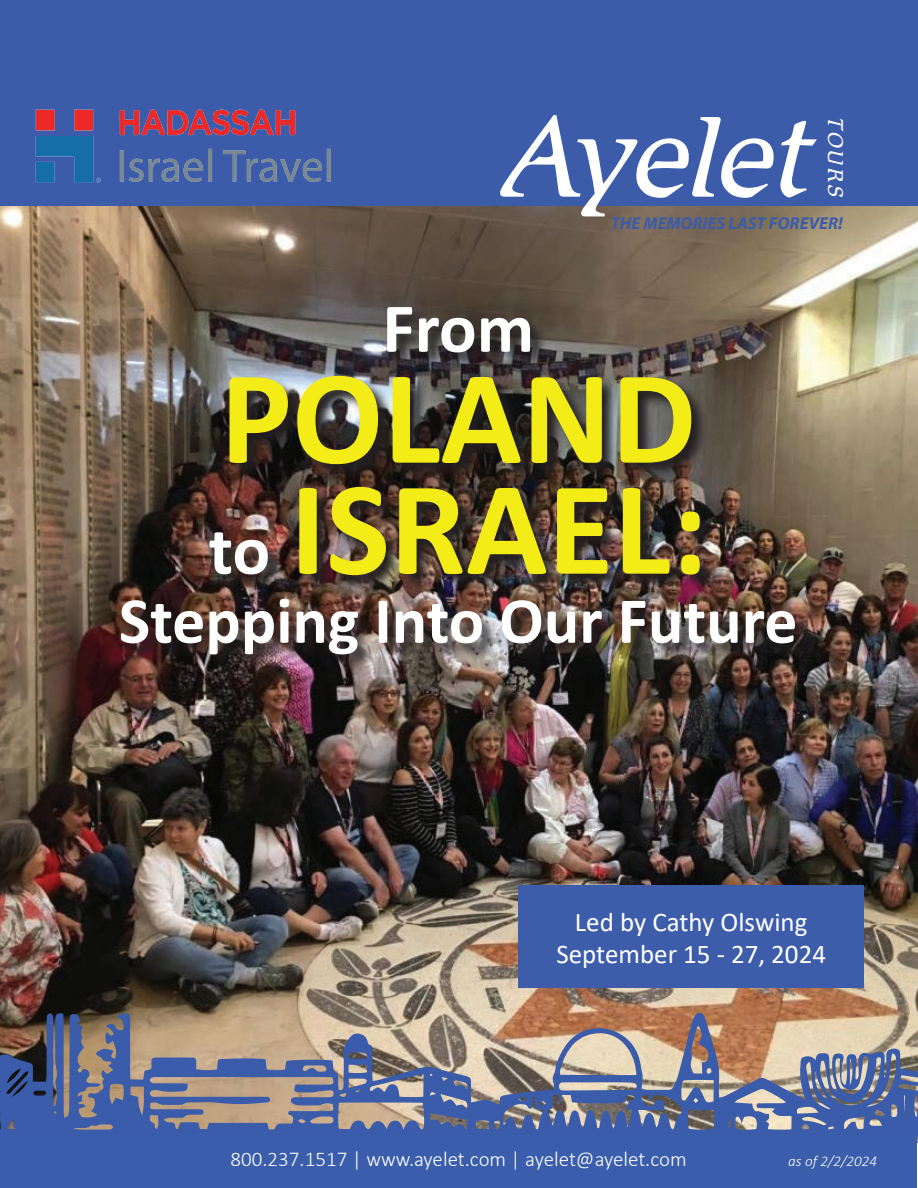
<style>
.page{position:relative;width:918px;height:1188px;background:#fff}
.page>*{position:absolute;margin:0;border:0;box-sizing:border-box;transform-origin:0 0}
.t1{font:700 135px/111px "Calibri";color:#f4ec17}
.t2{font:italic 300 111.75px "Romic Std";color:#fff}
.t3{font:700 70.5px "Calibri";color:#fff}
.t4{font:700 66px "Calibri";color:#fff}
.t5{font:27px/32.4px "Calibri";color:#fff;text-align:center}
.t6{font:300 21px "Calibri";color:#fff}
.t7{font:italic 300 20.7px "Romic Std";color:#fff}
.t8{font:italic 700 17.25px "Myriad Pro";color:#3c5caa}
.t9{font:italic 300 15px "Calibri";color:#fff}
.s1{font-size:70.5px;color:#fff}
</style>
<div class="page">
<img style="left:0;top:205px;width:918px;height:938px">
<div style="left:0;top:0;width:918px;height:205px;background:#3c5caa"></div>
<img style="left:120px;top:306px;width:693px;height:366px">
<div style="left:518px;top:886px;width:346px;height:102px;background:#3d5caa"></div>
<svg style="left:0;top:1013px;width:918px;height:124px;background:#888593"></svg>
<div style="left:1px;top:1136px;width:916px;height:52px;background:#3a5eab"></div>
<img style="left:15px;top:109px;width:337px;height:107px">
<h2 class="t2" style="left:502px;top:90px;width:312px">Ayelet</h2>
<p class="t7" style="left:848px;top:117px;width:82px;rotate:90deg">TOURS</p>
<p class="t8" style="left:611px;top:212px;width:234px">THE MEMORIES LAST FOREVER!</p>
<h3 class="t3" style="left:382px;top:278px;width:153px">From</h3>
<h1 class="t1" style="left:209px;top:361px;width:501px">POLAND <span class="s1">to</span> ISRAEL:</h1>
<h3 class="t4" style="left:119px;top:574px;width:680px">Stepping Into Our Future</h3>
<p class="t5" style="left:556px;top:905px;width:271px">Led by Cathy Olswing<br>September 15 - 27, 2024</p>
<p class="t6" style="left:231px;top:1146px;width:458px">800.237.1517 | www.ayelet.com | ayelet@ayelet.com</p>
<p class="t9" style="left:788px;top:1152px;width:90px">as of 2/2/2024</p>
</div>
